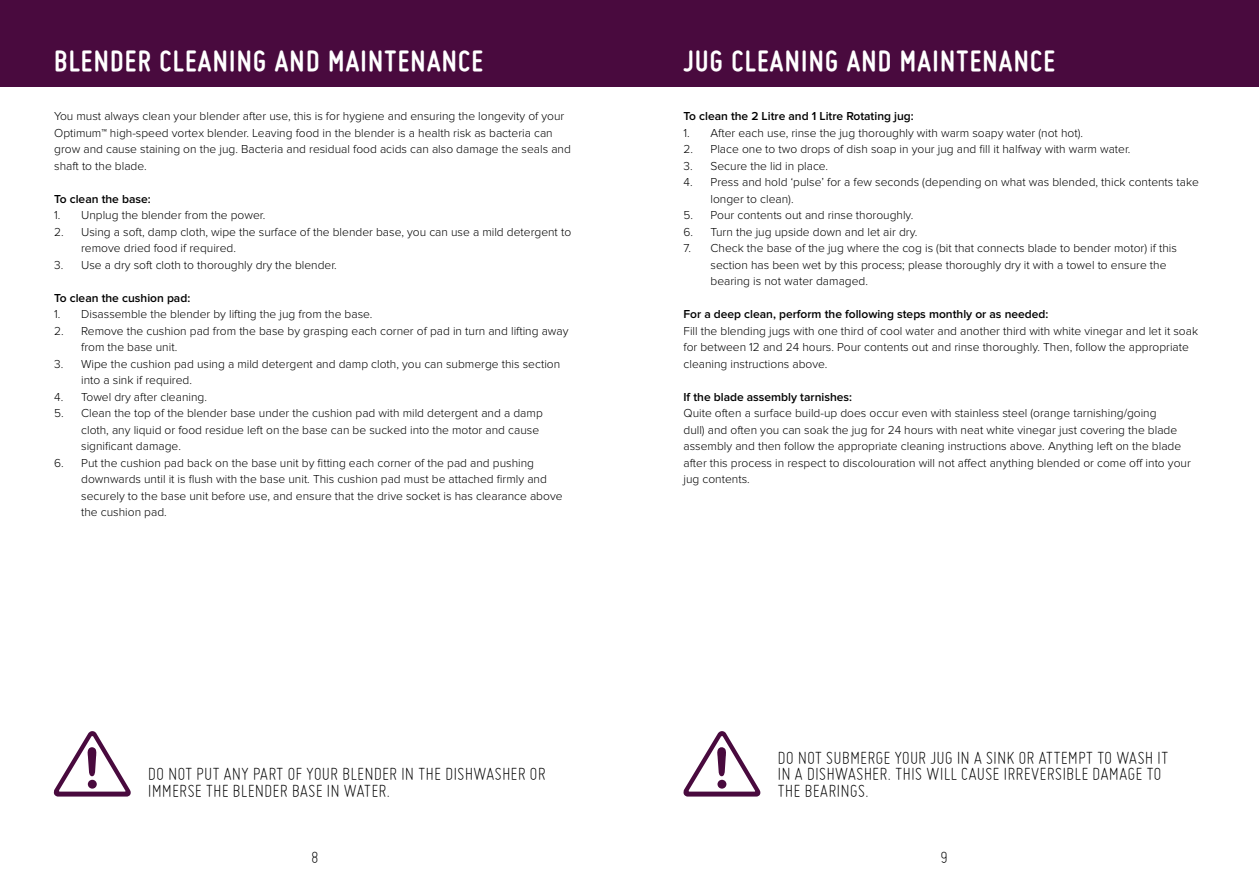
<style>
.page{position:relative;width:1259px;height:893px;background:#fff}
.page>*{position:absolute;margin:0;border:0;box-sizing:border-box;transform-origin:0 0}
.t1{font:700 31.5px "Miso";letter-spacing:.04em;color:#fff}
.t2{font:300 19.5px/16.5px "Miso";color:#000}
.t3{font:300 18px "Miso";color:#000}
.t4{font:300 12px/16.5px "Proxima Nova";color:#000}
.t5{font:600 12px "Proxima Nova";color:#000}
</style>
<div class="page">
<div style="left:0;top:0;width:1259px;height:87px;background:#490a3e"></div>
<svg style="left:683px;top:731px;width:77px;height:66px"></svg>
<div style="left:717px;top:780px;width:9px;height:9px;background:#490a3e;border-radius:50%"></div>
<svg style="left:53px;top:731px;width:78px;height:66px"></svg>
<div style="left:88px;top:780px;width:9px;height:9px;background:#490a3e;border-radius:50%"></div>
<h1 class="t1" style="left:54px;top:43px;width:431px">BLENDER CLEANING AND MAINTENANCE</h1>
<p class="t4" style="left:54px;top:108px;width:518px">You must always clean your blender after use, this is for hygiene and ensuring the longevity of your Optimum™ high-speed vortex blender. Leaving food in the blender is a health risk as bacteria can grow and cause staining on the jug. Bacteria and residual food acids can also damage the seals and shaft to the blade.</p>
<p class="t5" style="left:54px;top:192px;width:98px">To clean the base:</p>
<p class="t4" style="left:54px;top:207px;width:213px">1. Unplug the blender from the power.</p>
<p class="t4" style="left:81px;top:223px;width:491px;text-indent:-27px">2. Using a soft, damp cloth, wipe the surface of the blender base, you can use a mild detergent to remove dried food if required.</p>
<p class="t4" style="left:54px;top:256px;width:284px">3. Use a dry soft cloth to thoroughly dry the blender.</p>
<p class="t5" style="left:54px;top:291px;width:138px">To clean the cushion pad:</p>
<p class="t4" style="left:54px;top:306px;width:320px">1. Disassemble the blender by lifting the jug from the base.</p>
<p class="t4" style="left:81px;top:322px;width:489px;text-indent:-27px">2. Remove the cushion pad from the base by grasping each corner of pad in turn and lifting away from the base unit.</p>
<p class="t4" style="left:81px;top:355px;width:480px;text-indent:-27px">3. Wipe the cushion pad using a mild detergent and damp cloth, you can submerge this section into a sink if required.</p>
<p class="t4" style="left:54px;top:388px;width:154px">4. Towel dry after cleaning.</p>
<p class="t4" style="left:81px;top:405px;width:463px;text-indent:-27px">5. Clean the top of the blender base under the cushion pad with mild detergent and a damp cloth, any liquid or food residue left on the base can be sucked into the motor and cause significant damage.</p>
<p class="t4" style="left:81px;top:454px;width:483px;text-indent:-27px">6. Put the cushion pad back on the base unit by fitting each corner of the pad and pushing downwards until it is flush with the base unit. This cushion pad must be attached firmly and securely to the base unit before use, and ensure that the drive socket is has clearance above the cushion pad.</p>
<h2 class="t2" style="left:148px;top:765px;width:399px">DO NOT PUT ANY PART OF YOUR BLENDER IN THE DISHWASHER OR<br>IMMERSE THE BLENDER BASE IN WATER.</h2>
<h1 class="t1" style="left:683px;top:43px;width:373px">JUG CLEANING AND MAINTENANCE</h1>
<p class="t5" style="left:683px;top:109px;width:232px">To clean the 2 Litre and 1 Litre Rotating jug:</p>
<p class="t4" style="left:683px;top:124px;width:401px">1. After each use, rinse the jug thoroughly with warm soapy water (not hot).</p>
<p class="t4" style="left:683px;top:141px;width:448px">2. Place one to two drops of dish soap in your jug and fill it halfway with warm water.</p>
<p class="t4" style="left:683px;top:157px;width:146px">3. Secure the lid in place.</p>
<p class="t4" style="left:710px;top:174px;width:490px;text-indent:-27px">4. Press and hold ‘pulse’ for a few seconds (depending on what was blended, thick contents take longer to clean).</p>
<p class="t4" style="left:683px;top:207px;width:231px">5. Pour contents out and rinse thoroughly.</p>
<p class="t4" style="left:683px;top:223px;width:235px">6. Turn the jug upside down and let air dry.</p>
<p class="t4" style="left:710px;top:240px;width:468px;text-indent:-27px">7. Check the base of the jug where the cog is (bit that connects blade to bender motor) if this section has been wet by this process; please thoroughly dry it with a towel to ensure the bearing is not water damaged.</p>
<p class="t5" style="left:683px;top:307px;width:366px">For a deep clean, perform the following steps monthly or as needed:</p>
<p class="t4" style="left:683px;top:322px;width:516px">Fill the blending jugs with one third of cool water and another third with white vinegar and let it soak for between 12 and 24 hours. Pour contents out and rinse thoroughly. Then, follow the appropriate cleaning instructions above.</p>
<p class="t5" style="left:683px;top:390px;width:170px">If the blade assembly tarnishes:</p>
<p class="t4" style="left:683px;top:405px;width:509px">Quite often a surface build-up does occur even with stainless steel (orange tarnishing/going<br>dull) and often you can soak the jug for 24 hours with neat white vinegar just covering the blade assembly and then follow the appropriate cleaning instructions above. Anything left on the blade after this process in respect to discolouration will not affect anything blended or come off into your jug contents.</p>
<h2 class="t2" style="left:777px;top:749px;width:392px">DO NOT SUBMERGE YOUR JUG IN A SINK OR ATTEMPT TO WASH IT<br>IN A DISHWASHER. THIS WILL CAUSE IRREVERSIBLE DAMAGE TO<br>THE BEARINGS.</h2>
<h3 class="t3" style="left:311px;top:847px;width:9px">8</h3>
<h3 class="t3" style="left:940px;top:847px;width:9px">9</h3>
</div>
